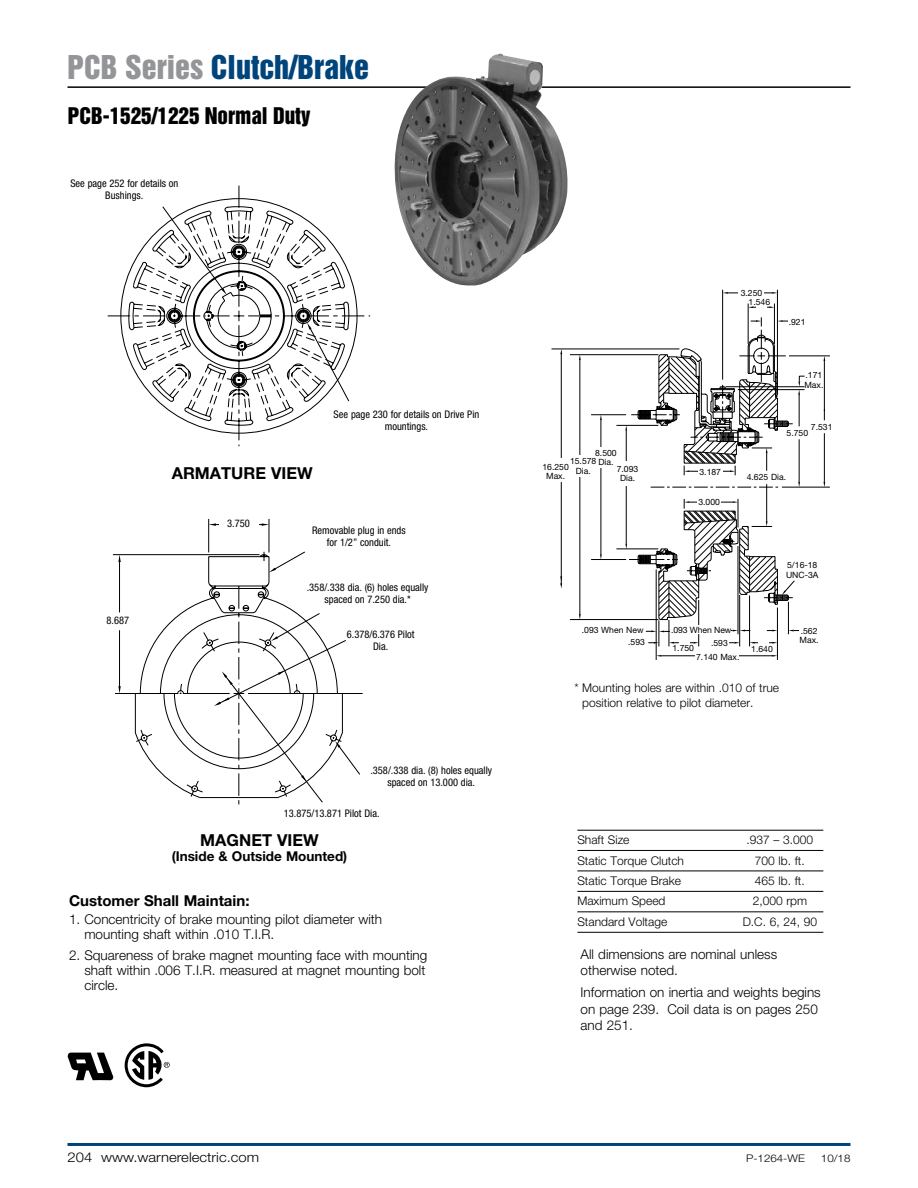
<style>
.page{position:relative;width:918px;height:1188px;background:#fff}
.page>*{position:absolute;margin:0;border:0;box-sizing:border-box;transform-origin:0 0}
.t1{font:30px "Helvetica Inserat LT Std";color:#00447c}
.t2{font:21px "Helvetica Inserat LT Std";color:#000}
.Paragraph_Head_2{font:700 16.5px "Helvetica Neue LT Std";color:#000}
.Paragraph_Subhead{font:700 15px "Helvetica Neue LT Std";color:#000}
.New_Body_Copy{font:300 13.5px/15px "Helvetica Neue LT Std";color:#000}
.New_Body_Copy-2{font:300 13.5px "Helvetica Neue LT Std";color:#000;scale:1.1 1}
.New_Body_Copy-3{font:700 13.5px "Helvetica Neue LT Std";color:#000}
.New_Table_Body{font:300 12px "Helvetica Neue LT Std";color:#000}
.New_Body_Copy-4{font:300 12px/15px "Helvetica Neue LT Std";color:#000}
.Callouts{font:condensed 10.5px/12px "Helvetica Neue LT Std";color:#000;text-align:center}
.t3{font:300 10.5px "Helvetica Neue LT Std";color:#000;scale:1.1 1}
.t4{font:8.7px/9.8px "Helvetica Neue LT Std";color:#000;text-align:center}
.s1{color:#939598}
</style>
<div class="page">
<hr style="left:68px;top:86px;width:782px;height:2px;background:#000">
<hr style="left:68px;top:1143px;width:782px;height:3px;background:#00447c">
<hr style="left:577px;top:830px;width:246px;height:1px;background:#000">
<hr style="left:577px;top:850px;width:246px;height:1px;background:#000">
<hr style="left:577px;top:871px;width:246px;height:1px;background:#000">
<hr style="left:577px;top:891px;width:246px;height:1px;background:#000">
<hr style="left:577px;top:911px;width:246px;height:1px;background:#000">
<hr style="left:577px;top:932px;width:246px;height:1px;background:#000">
<svg style="left:552px;top:290px;width:278px;height:370px"></svg>
<svg style="left:651px;top:630px;width:13px;height:2px"></svg>
<svg style="left:600px;top:554px;width:2px;height:6px"></svg>
<svg style="left:693px;top:642px;width:6px;height:2px"></svg>
<svg style="left:734px;top:642px;width:6px;height:2px"></svg>
<svg style="left:733px;top:630px;width:12px;height:1px"></svg>
<svg style="left:579px;top:614px;width:2px;height:6px"></svg>
<svg style="left:560px;top:576px;width:2px;height:13px"></svg>
<svg style="left:777px;top:320px;width:6px;height:2px"></svg>
<svg style="left:625px;top:334px;width:175px;height:286px"></svg>
<div style="left:556px;top:458px;width:10px;height:24px;background:#fff"></div>
<div style="left:576px;top:455px;width:10px;height:21px;background:#fff"></div>
<div style="left:597px;top:447px;width:10px;height:21px;background:#fff"></div>
<div style="left:623px;top:461px;width:10px;height:25px;background:#fff"></div>
<div style="left:738px;top:290px;width:26px;height:8px;background:#fff"></div>
<div style="left:698px;top:468px;width:25px;height:8px;background:#fff"></div>
<div style="left:697px;top:497px;width:24px;height:11px;background:#fff"></div>
<div style="left:695px;top:655px;width:43px;height:7px;background:#fff"></div>
<div style="left:723px;top:624px;width:8px;height:11px;background:#fff"></div>
<svg style="left:120px;top:185px;width:251px;height:249px"></svg>
<svg style="left:262px;top:523px;width:7px;height:3px"></svg>
<svg style="left:209px;top:523px;width:7px;height:3px"></svg>
<svg style="left:112px;top:554px;width:251px;height:251px"></svg>
<svg style="left:67px;top:1053px;width:47px;height:28px"></svg>
<svg style="left:124px;top:1043px;width:46px;height:45px"></svg>
<img style="left:385px;top:53px;width:188px;height:233px">
<p class="t1" style="left:68px;top:49px;width:303px"><span class="s1">PCB Series</span> Clutch/Brake</p>
<p class="t2" style="left:68px;top:103px;width:244px">PCB-1525/1225 Normal Duty</p>
<p class="Callouts" style="left:70px;top:177px;width:110px">See page 252 for details on<br>Bushings.</p>
<p class="Paragraph_Head_2" style="left:172px;top:462px;width:142px">ARMATURE VIEW</p>
<p class="Callouts" style="left:334px;top:408px;width:147px">See page 230 for details on Drive Pin mountings.</p>
<p class="Callouts" style="left:107px;top:614px;width:24px">8.687</p>
<p class="Callouts" style="left:227px;top:517px;width:24px">3.750</p>
<p class="Callouts" style="left:312px;top:524px;width:95px">Removable plug in ends for 1/2” conduit.</p>
<p class="Callouts" style="left:307px;top:582px;width:123px">.358/.338 dia. (6) holes equally spaced on 7.250 dia.*</p>
<p class="Callouts" style="left:347px;top:628px;width:69px">6.378/6.376 Pilot<br>Dia.</p>
<p class="Callouts" style="left:370px;top:764px;width:123px">.358/.338 dia. (8) holes equally spaced on 13.000 dia.</p>
<p class="Callouts" style="left:284px;top:807px;width:97px">13.875/13.871 Pilot Dia.</p>
<p class="Paragraph_Head_2" style="left:200px;top:830px;width:120px">MAGNET VIEW</p>
<p class="New_Body_Copy-3" style="left:172px;top:848px;width:177px">(Inside &amp; Outside Mounted)</p>
<p class="Paragraph_Subhead" style="left:69px;top:891px;width:182px">Customer Shall Maintain:</p>
<p class="New_Body_Copy" style="left:84px;top:912px;width:299px;text-indent:-15px">1. Concentricity of brake mounting pilot diameter with mounting shaft within .010 T.I.R.</p>
<p class="New_Body_Copy" style="left:84px;top:948px;width:344px;text-indent:-15px">2. Squareness of brake magnet mounting face with mounting shaft within .006 T.I.R. measured at magnet mounting bolt circle.</p>
<p class="t4" style="left:741px;top:288px;width:23px">3.250</p>
<p class="t4" style="left:595px;top:447px;width:23px">8.500<br>Dia.</p>
<p class="t4" style="left:542px;top:461px;width:28px">16.250<br>Max.</p>
<p class="t4" style="left:570px;top:456px;width:28px">15.578<br>Dia.</p>
<p class="t4" style="left:617px;top:464px;width:23px">7.093<br>Dia.</p>
<p class="t4" style="left:582px;top:625px;width:63px">.093 When New</p>
<p class="t4" style="left:628px;top:636px;width:18px">.593</p>
<p class="t4" style="left:699px;top:467px;width:23px">3.187</p>
<p class="t4" style="left:698px;top:497px;width:23px">3.000</p>
<p class="t4" style="left:749px;top:297px;width:23px">1.546</p>
<p class="t4" style="left:789px;top:317px;width:18px">.921</p>
<p class="t4" style="left:804px;top:370px;width:21px;text-align:left">.171<br>Max.</p>
<p class="t4" style="left:811px;top:422px;width:23px">7.531</p>
<p class="t4" style="left:787px;top:428px;width:23px">5.750</p>
<p class="t4" style="left:747px;top:472px;width:41px">4.625 Dia.</p>
<p class="t4" style="left:786px;top:560px;width:34px;text-align:left">5/16-18<br>UNC-3A</p>
<p class="t4" style="left:671px;top:625px;width:62px">.093 When New</p>
<p class="t4" style="left:711px;top:638px;width:18px">.593</p>
<p class="t4" style="left:800px;top:626px;width:21px;text-align:left">.562<br>Max.</p>
<p class="t4" style="left:672px;top:643px;width:23px">1.750</p>
<p class="t4" style="left:751px;top:644px;width:23px">1.640</p>
<p class="t4" style="left:696px;top:652px;width:45px">7.140 Max.</p>
<p class="New_Body_Copy-4" style="left:582px;top:680px;width:198px;text-indent:-8px">* Mounting holes are within .010 of true position relative to pilot diameter.</p>
<p class="New_Table_Body" style="left:577px;top:832px;width:54px">Shaft Size</p>
<p class="New_Table_Body" style="left:747px;top:832px;width:68px">.937 – 3.000</p>
<p class="New_Table_Body" style="left:577px;top:853px;width:108px">Static Torque Clutch</p>
<p class="New_Table_Body" style="left:755px;top:853px;width:51px">700 lb. ft.</p>
<p class="New_Table_Body" style="left:577px;top:873px;width:105px">Static Torque Brake</p>
<p class="New_Table_Body" style="left:755px;top:873px;width:51px">465 lb. ft.</p>
<p class="New_Table_Body" style="left:577px;top:894px;width:90px">Maximum Speed</p>
<p class="New_Table_Body" style="left:753px;top:894px;width:56px">2,000 rpm</p>
<p class="New_Table_Body" style="left:577px;top:914px;width:91px">Standard Voltage</p>
<p class="New_Table_Body" style="left:743px;top:914px;width:76px">D.C. 6, 24, 90</p>
<p class="New_Body_Copy" style="left:581px;top:946px;width:198px;line-height:16.2px">All dimensions are nominal unless otherwise noted.</p>
<p class="New_Body_Copy" style="left:581px;top:984px;width:242px;line-height:16.2px">Information on inertia and weights begins on page 239. Coil data is on pages 250 and 251.</p>
<p class="New_Body_Copy-2" style="left:68px;top:1149px;width:176px">204 www.warnerelectric.com</p>
<p class="t3" style="left:746px;top:1152px;width:55px">P-1264-WE</p>
<p class="t3" style="left:821px;top:1152px;width:28px">10/18</p>
</div>
